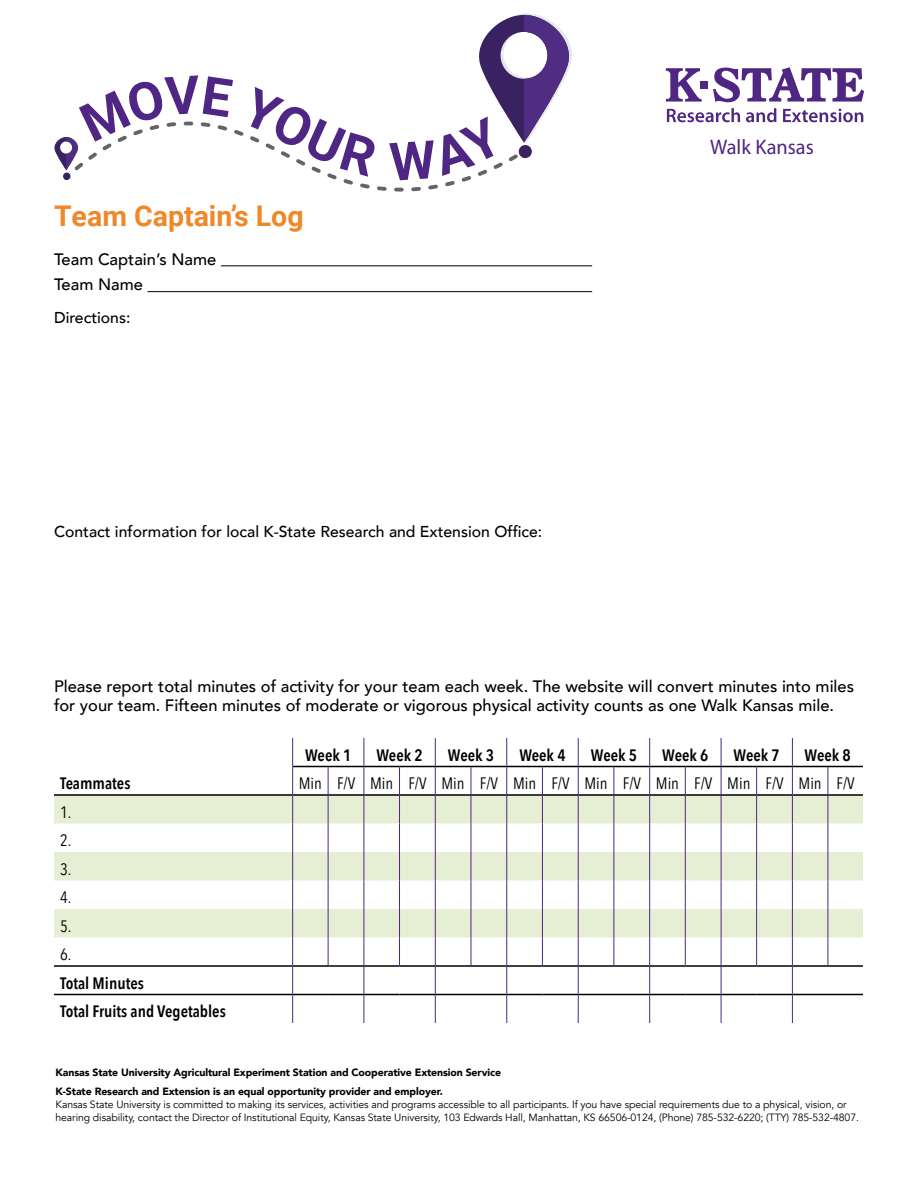
<style>
.page{position:relative;width:918px;height:1188px;background:#fff}
.page>*{position:absolute;margin:0;border:0;box-sizing:border-box;transform-origin:0 0}
.Issue_Date{font:700 28.5px "Roboto";color:#ee8829}
.t1{font:21px "Myriad Pro";color:#4f2683}
.Main_Text{font:500 16.5px/19.8px "Avenir";color:#000}
.Main_Text-2{font:600 16.5px "Avenir Next Condensed";color:#000}
.Main_Text-3{font:16.5px "Avenir Next Condensed";color:#000}
.Main_Text-4{font:500 15.75px "Avenir";color:#000}
.Main_Text-5{font:10.5px/12.6px "Avenir";letter-spacing:-.01em;color:#000}
.Main_Text-6{font:900 10.5px/19.8px "Avenir";letter-spacing:-.01em;color:#000}
</style>
<div class="page">
<hr style="left:221px;top:265px;width:371px;height:1px;background:#000">
<hr style="left:148px;top:291px;width:444px;height:1px;background:#000">
<svg style="left:54px;top:796px;width:809px;height:142px;fill:#e6eed3"></svg>
<svg style="left:328px;top:767px;width:1px;height:198px"></svg>
<svg style="left:399px;top:767px;width:1px;height:198px"></svg>
<svg style="left:471px;top:767px;width:1px;height:198px"></svg>
<svg style="left:542px;top:767px;width:1px;height:198px"></svg>
<svg style="left:614px;top:767px;width:1px;height:198px"></svg>
<svg style="left:685px;top:767px;width:1px;height:198px"></svg>
<svg style="left:756px;top:767px;width:1px;height:198px"></svg>
<svg style="left:828px;top:767px;width:1px;height:198px"></svg>
<svg style="left:292px;top:738px;width:1px;height:285px"></svg>
<svg style="left:364px;top:738px;width:1px;height:285px"></svg>
<svg style="left:435px;top:738px;width:1px;height:285px"></svg>
<svg style="left:506px;top:738px;width:1px;height:285px"></svg>
<svg style="left:578px;top:738px;width:1px;height:285px"></svg>
<svg style="left:649px;top:738px;width:1px;height:285px"></svg>
<svg style="left:721px;top:738px;width:1px;height:285px"></svg>
<svg style="left:792px;top:738px;width:1px;height:285px"></svg>
<hr style="left:293px;top:766px;width:35px;height:1px;background:#000">
<hr style="left:328px;top:766px;width:36px;height:1px;background:#000">
<hr style="left:364px;top:766px;width:36px;height:1px;background:#000">
<hr style="left:400px;top:766px;width:35px;height:1px;background:#000">
<hr style="left:435px;top:766px;width:36px;height:1px;background:#000">
<hr style="left:471px;top:766px;width:36px;height:1px;background:#000">
<hr style="left:507px;top:766px;width:35px;height:1px;background:#000">
<hr style="left:542px;top:766px;width:36px;height:1px;background:#000">
<hr style="left:578px;top:766px;width:36px;height:1px;background:#000">
<hr style="left:614px;top:766px;width:36px;height:1px;background:#000">
<hr style="left:650px;top:766px;width:35px;height:1px;background:#000">
<hr style="left:685px;top:766px;width:36px;height:1px;background:#000">
<hr style="left:721px;top:766px;width:36px;height:1px;background:#000">
<hr style="left:757px;top:766px;width:35px;height:1px;background:#000">
<hr style="left:792px;top:766px;width:36px;height:1px;background:#000">
<hr style="left:828px;top:766px;width:35px;height:1px;background:#000">
<hr style="left:54px;top:794px;width:239px;height:2px;background:#000">
<hr style="left:293px;top:794px;width:35px;height:2px;background:#000">
<hr style="left:328px;top:794px;width:36px;height:2px;background:#000">
<hr style="left:364px;top:794px;width:36px;height:2px;background:#000">
<hr style="left:400px;top:794px;width:35px;height:2px;background:#000">
<hr style="left:435px;top:794px;width:36px;height:2px;background:#000">
<hr style="left:471px;top:794px;width:36px;height:2px;background:#000">
<hr style="left:507px;top:794px;width:35px;height:2px;background:#000">
<hr style="left:542px;top:794px;width:36px;height:2px;background:#000">
<hr style="left:578px;top:794px;width:36px;height:2px;background:#000">
<hr style="left:614px;top:794px;width:36px;height:2px;background:#000">
<hr style="left:650px;top:794px;width:35px;height:2px;background:#000">
<hr style="left:685px;top:794px;width:36px;height:2px;background:#000">
<hr style="left:721px;top:794px;width:36px;height:2px;background:#000">
<hr style="left:757px;top:794px;width:35px;height:2px;background:#000">
<hr style="left:792px;top:794px;width:36px;height:2px;background:#000">
<hr style="left:828px;top:794px;width:35px;height:2px;background:#000">
<hr style="left:54px;top:965px;width:239px;height:2px;background:#000">
<hr style="left:293px;top:965px;width:35px;height:2px;background:#000">
<hr style="left:328px;top:965px;width:36px;height:2px;background:#000">
<hr style="left:364px;top:965px;width:36px;height:2px;background:#000">
<hr style="left:400px;top:965px;width:35px;height:2px;background:#000">
<hr style="left:435px;top:965px;width:36px;height:2px;background:#000">
<hr style="left:471px;top:965px;width:36px;height:2px;background:#000">
<hr style="left:507px;top:965px;width:35px;height:2px;background:#000">
<hr style="left:542px;top:965px;width:36px;height:2px;background:#000">
<hr style="left:578px;top:965px;width:36px;height:2px;background:#000">
<hr style="left:614px;top:965px;width:36px;height:2px;background:#000">
<hr style="left:650px;top:965px;width:35px;height:2px;background:#000">
<hr style="left:685px;top:965px;width:36px;height:2px;background:#000">
<hr style="left:721px;top:965px;width:36px;height:2px;background:#000">
<hr style="left:757px;top:965px;width:35px;height:2px;background:#000">
<hr style="left:792px;top:965px;width:36px;height:2px;background:#000">
<hr style="left:828px;top:965px;width:35px;height:2px;background:#000">
<hr style="left:54px;top:994px;width:239px;height:1px;background:#000">
<hr style="left:293px;top:994px;width:35px;height:1px;background:#000">
<hr style="left:328px;top:994px;width:36px;height:1px;background:#000">
<hr style="left:364px;top:994px;width:36px;height:1px;background:#000">
<hr style="left:400px;top:994px;width:35px;height:1px;background:#000">
<hr style="left:435px;top:994px;width:36px;height:1px;background:#000">
<hr style="left:471px;top:994px;width:36px;height:1px;background:#000">
<hr style="left:507px;top:994px;width:35px;height:1px;background:#000">
<hr style="left:542px;top:994px;width:36px;height:1px;background:#000">
<hr style="left:578px;top:994px;width:36px;height:1px;background:#000">
<hr style="left:614px;top:994px;width:36px;height:1px;background:#000">
<hr style="left:650px;top:994px;width:35px;height:1px;background:#000">
<hr style="left:685px;top:994px;width:36px;height:1px;background:#000">
<hr style="left:721px;top:994px;width:36px;height:1px;background:#000">
<hr style="left:757px;top:994px;width:35px;height:1px;background:#000">
<hr style="left:792px;top:994px;width:36px;height:1px;background:#000">
<hr style="left:828px;top:994px;width:35px;height:1px;background:#000">
<svg style="left:54px;top:14px;width:518px;height:178px"></svg>
<div style="left:700px;top:81px;width:7px;height:7px;background:#4f2683"></div>
<svg style="left:666px;top:68px;width:36px;height:34px"></svg>
<svg style="left:713px;top:67px;width:151px;height:35px"></svg>
<svg style="left:667px;top:108px;width:73px;height:14px"></svg>
<svg style="left:746px;top:108px;width:30px;height:14px"></svg>
<svg style="left:783px;top:109px;width:80px;height:13px"></svg>
<p class="Issue_Date" style="left:54px;top:196px;width:251px">Team Captain’s Log</p>
<p class="Main_Text" style="left:54px;top:248px;width:164px">Team Captain’s Name</p>
<p class="Main_Text" style="left:54px;top:274px;width:90px">Team Name</p>
<p class="Main_Text-4" style="left:54px;top:304px;width:78px">Directions:</p>
<p class="Main_Text-4" style="left:54px;top:518px;width:490px">Contact information for local K-State Research and Extension Office:</p>
<p class="t1" style="left:710px;top:134px;width:105px">Walk Kansas</p>
<p class="Main_Text" style="left:54px;top:675px;width:802px">Please report total minutes of activity for your team each week. The website will convert minutes into miles for your team. Fifteen minutes of moderate or vigorous physical activity counts as one Walk Kansas mile.</p>
<p class="Main_Text-2" style="left:60px;top:769px;width:72px">Teammates</p>
<p class="Main_Text-3" style="left:60px;top:798px;width:13px">1.</p>
<p class="Main_Text-3" style="left:60px;top:826px;width:13px">2.</p>
<p class="Main_Text-3" style="left:60px;top:855px;width:13px">3.</p>
<p class="Main_Text-3" style="left:60px;top:883px;width:13px">4.</p>
<p class="Main_Text-3" style="left:60px;top:912px;width:13px">5.</p>
<p class="Main_Text-3" style="left:60px;top:940px;width:13px">6.</p>
<p class="Main_Text-2" style="left:60px;top:968px;width:85px">Total Minutes</p>
<p class="Main_Text-2" style="left:60px;top:997px;width:167px">Total Fruits and Vegetables</p>
<p class="Main_Text-2" style="left:305px;top:740px;width:48px">Week 1</p>
<p class="Main_Text-2" style="left:376px;top:740px;width:48px">Week 2</p>
<p class="Main_Text-2" style="left:448px;top:740px;width:48px">Week 3</p>
<p class="Main_Text-2" style="left:519px;top:740px;width:48px">Week 4</p>
<p class="Main_Text-2" style="left:591px;top:740px;width:48px">Week 5</p>
<p class="Main_Text-2" style="left:662px;top:740px;width:48px">Week 6</p>
<p class="Main_Text-2" style="left:734px;top:740px;width:48px">Week 7</p>
<p class="Main_Text-2" style="left:805px;top:740px;width:48px">Week 8</p>
<p class="Main_Text-3" style="left:299px;top:769px;width:25px">Min</p>
<p class="Main_Text-3" style="left:337px;top:769px;width:20px">F/V</p>
<p class="Main_Text-3" style="left:370px;top:769px;width:25px">Min</p>
<p class="Main_Text-3" style="left:408px;top:769px;width:20px">F/V</p>
<p class="Main_Text-3" style="left:442px;top:769px;width:25px">Min</p>
<p class="Main_Text-3" style="left:480px;top:769px;width:20px">F/V</p>
<p class="Main_Text-3" style="left:513px;top:769px;width:25px">Min</p>
<p class="Main_Text-3" style="left:551px;top:769px;width:20px">F/V</p>
<p class="Main_Text-3" style="left:584px;top:769px;width:25px">Min</p>
<p class="Main_Text-3" style="left:623px;top:769px;width:20px">F/V</p>
<p class="Main_Text-3" style="left:656px;top:769px;width:25px">Min</p>
<p class="Main_Text-3" style="left:694px;top:769px;width:20px">F/V</p>
<p class="Main_Text-3" style="left:727px;top:769px;width:25px">Min</p>
<p class="Main_Text-3" style="left:766px;top:769px;width:20px">F/V</p>
<p class="Main_Text-3" style="left:799px;top:769px;width:25px">Min</p>
<p class="Main_Text-3" style="left:836px;top:769px;width:20px">F/V</p>
<p class="Main_Text-6" style="left:56px;top:1062px;width:447px">Kansas State University Agricultural Experiment Station and Cooperative Extension Service<br>K-State Research and Extension is an equal opportunity provider and employer.</p>
<p class="Main_Text-5" style="left:56px;top:1098px;width:805px">Kansas State University is committed to making its services, activities and programs accessible to all participants. If you have special requirements due to a physical, vision, or hearing disability, contact the Director of Institutional Equity, Kansas State University, 103 Edwards Hall, Manhattan, KS 66506-0124, (Phone) 785-532-6220; (TTY) 785-532-4807.</p>
</div>
